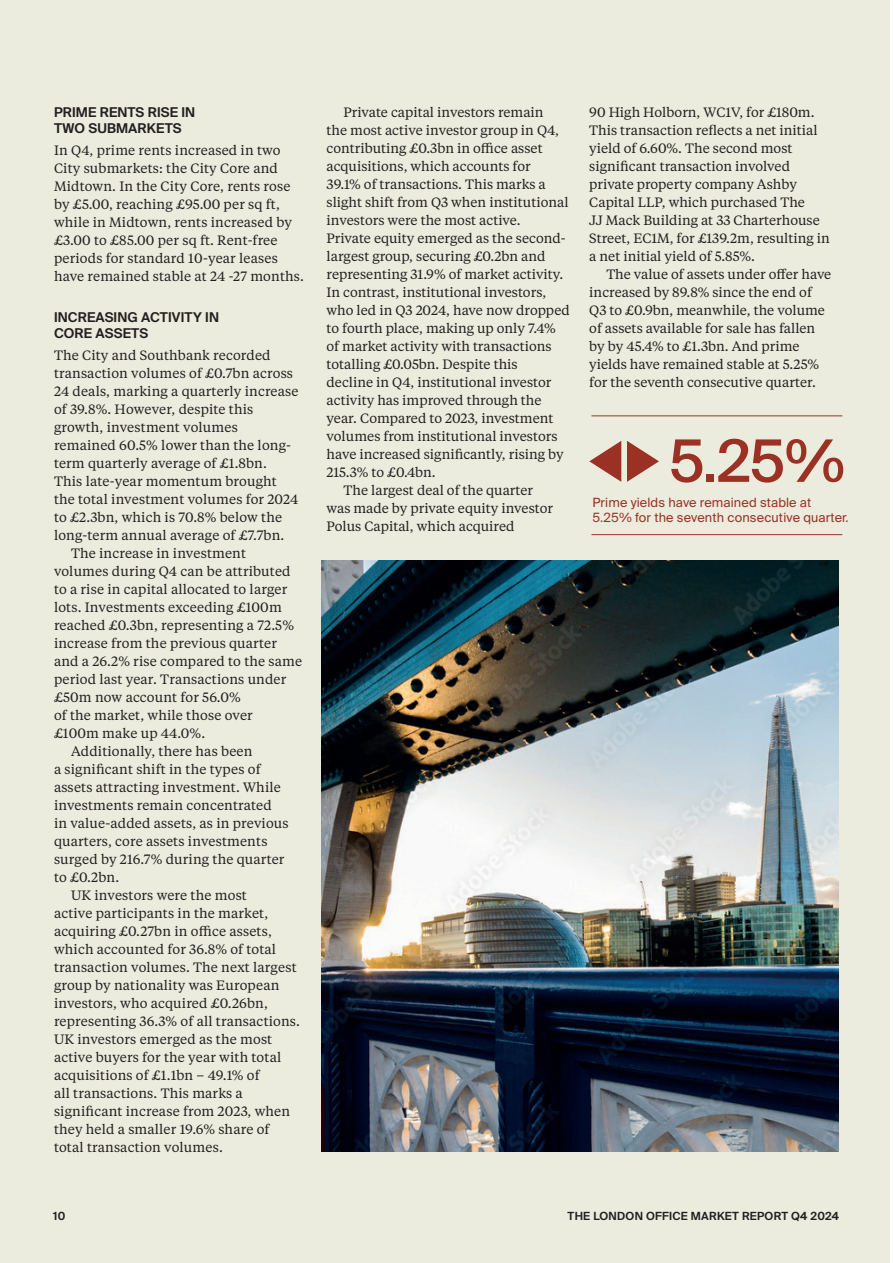
<style>
.page{position:relative;width:893px;height:1263px;background:#fff}
.page>*{position:absolute;margin:0;border:0;box-sizing:border-box;transform-origin:0 0}
.t1{font:500 58.5px "Suisse Intl";color:#9b3125}
.t2{font:13.5px/18px "Tiempos Text";letter-spacing:.01em;color:#231f20}
.t3{font:600 13.5px/15.8px "Suisse Intl";letter-spacing:.01em;color:#231f20}
.t4{font:12.75px "Suisse Intl";letter-spacing:.01em;color:#9b3125}
.t5{font:600 11.25px "Suisse Intl";letter-spacing:.025em;color:#231f20}
</style>
<div class="page">
<div style="left:0;top:0;width:890px;height:1263px;background:#ebecdd"></div>
<img style="left:322px;top:560px;width:517px;height:591px">
<svg style="left:627px;top:441px;width:32px;height:41px"></svg>
<svg style="left:589px;top:441px;width:32px;height:41px"></svg>
<hr style="left:591px;top:415px;width:251px;height:1px;background:#9b3125">
<hr style="left:591px;top:534px;width:251px;height:1px;background:#9b3125">
<p class="t3" style="left:54px;top:104px;width:143px">PRIME RENTS RISE IN<br>TWO SUBMARKETS</p>
<p class="t2" style="left:54px;top:141px;width:251px">In Q4, prime rents increased in two City submarkets: the City Core and Midtown. In the City Core, rents rose by £5.00, reaching £95.00 per sq ft, while in Midtown, rents increased by £3.00 to £85.00 per sq ft. Rent-free periods for standard 10-year leases have remained stable at 24 -27 months.</p>
<p class="t3" style="left:54px;top:309px;width:166px">INCREASING ACTIVITY IN<br>CORE ASSETS</p>
<p class="t2" style="left:54px;top:346px;width:218px">The City and Southbank recorded</p>
<p class="t2" style="left:54px;top:364px;width:241px">transaction volumes of £0.7bn across</p>
<p class="t2" style="left:54px;top:382px;width:246px">24 deals, marking a quarterly increase</p>
<p class="t2" style="left:54px;top:400px;width:201px">of 39.8%. However, despite this</p>
<p class="t2" style="left:54px;top:418px;width:185px">growth, investment volumes</p>
<p class="t2" style="left:54px;top:436px;width:239px">remained 60.5% lower than the long-</p>
<p class="t2" style="left:54px;top:454px;width:214px">term quarterly average of £1.8bn.</p>
<p class="t2" style="left:54px;top:472px;width:224px">This late-year momentum brought</p>
<p class="t2" style="left:54px;top:490px;width:246px">the total investment volumes for 2024</p>
<p class="t2" style="left:54px;top:508px;width:230px">to £2.3bn, which is 70.8% below the</p>
<p class="t2" style="left:54px;top:526px;width:232px">long-term annual average of £7.7bn.</p>
<p class="t2" style="left:71px;top:544px;width:177px">The increase in investment</p>
<p class="t2" style="left:54px;top:562px;width:238px">volumes during Q4 can be attributed</p>
<p class="t2" style="left:54px;top:580px;width:235px">to a rise in capital allocated to larger</p>
<p class="t2" style="left:54px;top:598px;width:229px">lots. Investments exceeding £100m</p>
<p class="t2" style="left:54px;top:616px;width:241px">reached £0.3bn, representing a 72.5%</p>
<p class="t2" style="left:54px;top:634px;width:224px">increase from the previous quarter</p>
<p class="t2" style="left:54px;top:652px;width:250px">and a 26.2% rise compared to the same</p>
<p class="t2" style="left:54px;top:670px;width:234px">period last year. Transactions under</p>
<p class="t2" style="left:54px;top:688px;width:188px">£50m now account for 56.0%</p>
<p class="t2" style="left:54px;top:706px;width:200px">of the market, while those over</p>
<p class="t2" style="left:54px;top:724px;width:153px">£100m make up 44.0%.</p>
<p class="t2" style="left:71px;top:742px;width:183px">Additionally, there has been</p>
<p class="t2" style="left:54px;top:760px;width:208px">a significant shift in the types of</p>
<p class="t2" style="left:54px;top:778px;width:228px">assets attracting investment. While</p>
<p class="t2" style="left:54px;top:796px;width:219px">investments remain concentrated</p>
<p class="t2" style="left:54px;top:813px;width:236px">in value-added assets, as in previous</p>
<p class="t2" style="left:54px;top:831px;width:215px">quarters, core assets investments</p>
<p class="t2" style="left:54px;top:849px;width:232px">surged by 216.7% during the quarter</p>
<p class="t2" style="left:54px;top:867px;width:67px">to £0.2bn.</p>
<p class="t2" style="left:71px;top:885px;width:177px">UK investors were the most</p>
<p class="t2" style="left:54px;top:903px;width:216px">active participants in the market,</p>
<p class="t2" style="left:54px;top:921px;width:219px">acquiring £0.27bn in office assets,</p>
<p class="t2" style="left:54px;top:939px;width:224px">which accounted for 36.8% of total</p>
<p class="t2" style="left:54px;top:957px;width:244px">transaction volumes. The next largest</p>
<p class="t2" style="left:54px;top:975px;width:227px">group by nationality was European</p>
<p class="t2" style="left:54px;top:993px;width:215px">investors, who acquired £0.26bn,</p>
<p class="t2" style="left:54px;top:1011px;width:248px">representing 36.3% of all transactions.</p>
<p class="t2" style="left:54px;top:1029px;width:220px">UK investors emerged as the most</p>
<p class="t2" style="left:54px;top:1047px;width:229px">active buyers for the year with total</p>
<p class="t2" style="left:54px;top:1065px;width:207px">acquisitions of £1.1bn – 49.1% of</p>
<p class="t2" style="left:54px;top:1083px;width:190px">all transactions. This marks a</p>
<p class="t2" style="left:54px;top:1101px;width:238px">significant increase from 2023, when</p>
<p class="t2" style="left:54px;top:1119px;width:217px">they held a smaller 19.6% share of</p>
<p class="t2" style="left:54px;top:1137px;width:170px">total transaction volumes.</p>
<p class="t2" style="left:344px;top:102px;width:202px">Private capital investors remain</p>
<p class="t2" style="left:327px;top:120px;width:234px">the most active investor group in Q4,</p>
<p class="t2" style="left:327px;top:138px;width:218px">contributing £0.3bn in office asset</p>
<p class="t2" style="left:327px;top:156px;width:206px">acquisitions, which accounts for</p>
<p class="t2" style="left:327px;top:174px;width:221px">39.1% of transactions. This marks a</p>
<p class="t2" style="left:327px;top:192px;width:243px">slight shift from Q3 when institutional</p>
<p class="t2" style="left:327px;top:210px;width:196px">investors were the most active.</p>
<p class="t2" style="left:327px;top:228px;width:241px">Private equity emerged as the second-</p>
<p class="t2" style="left:327px;top:246px;width:220px">largest group, securing £0.2bn and</p>
<p class="t2" style="left:327px;top:264px;width:238px">representing 31.9% of market activity.</p>
<p class="t2" style="left:327px;top:282px;width:221px">In contrast, institutional investors,</p>
<p class="t2" style="left:327px;top:300px;width:245px">who led in Q3 2024, have now dropped</p>
<p class="t2" style="left:327px;top:318px;width:231px">to fourth place, making up only 7.4%</p>
<p class="t2" style="left:327px;top:336px;width:227px">of market activity with transactions</p>
<p class="t2" style="left:327px;top:354px;width:193px">totalling £0.05bn. Despite this</p>
<p class="t2" style="left:327px;top:372px;width:226px">decline in Q4, institutional investor</p>
<p class="t2" style="left:327px;top:390px;width:216px">activity has improved through the</p>
<p class="t2" style="left:327px;top:408px;width:228px">year. Compared to 2023, investment</p>
<p class="t2" style="left:327px;top:426px;width:232px">volumes from institutional investors</p>
<p class="t2" style="left:327px;top:444px;width:239px">have increased significantly, rising by</p>
<p class="t2" style="left:327px;top:462px;width:111px">215.3% to £0.4bn.</p>
<p class="t2" style="left:344px;top:480px;width:191px">The largest deal of the quarter</p>
<p class="t2" style="left:327px;top:498px;width:228px">was made by private equity investor</p>
<p class="t2" style="left:327px;top:516px;width:190px">Polus Capital, which acquired</p>
<p class="t2" style="left:589px;top:103px;width:242px">90 High Holborn, WC1V, for £180m.<br>This transaction reflects a net initial yield of 6.60%. The second most significant transaction involved private property company Ashby Capital LLP, which purchased The<br>JJ Mack Building at 33 Charterhouse Street, EC1M, for £139.2m, resulting in a net initial yield of 5.85%.</p>
<p class="t2" style="left:589px;top:265px;width:244px;text-indent:17px">The value of assets under offer have increased by 89.8% since the end of Q3 to £0.9bn, meanwhile, the volume of assets available for sale has fallen by by 45.4% to £1.3bn. And prime yields have remained stable at 5.25% for the seventh consecutive quarter.</p>
<h1 class="t1" style="left:669px;top:427px;width:177px">5.25%</h1>
<p class="t4" style="left:592px;top:510px;width:258px">5.25% for the seventh consecutive quarter.</p>
<p class="t4" style="left:592px;top:495px;width:220px">Prime yields have remained stable at</p>
<p class="t5" style="left:53px;top:1209px;width:14px">10</p>
<p class="t5" style="left:568px;top:1209px;width:273px">THE LONDON OFFICE MARKET REPORT Q4 2024</p>
</div>
